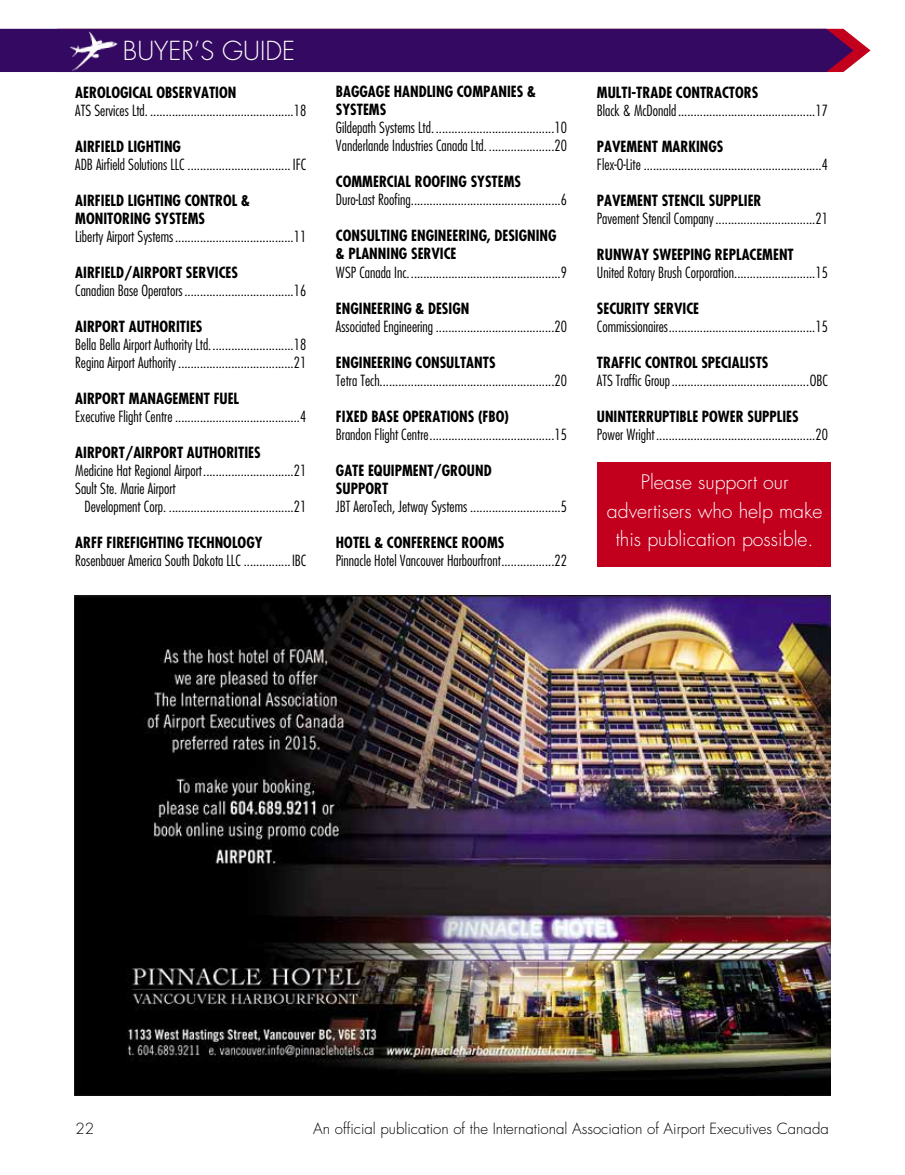
<style>
.page{position:relative;width:905px;height:1175px;background:#fff}
.page>*{position:absolute;margin:0;border:0;box-sizing:border-box;transform-origin:0 0}
.t1{font:300 25.5px "Futura";color:#fff}
.t2{font:300 19.5px/28.5px "Futura";color:#fff;text-align:center}
.t3{font:300 condensed 15px/18px "Futura";color:#000}
.t4{font:700 condensed 15px/18px "Futura";color:#000}
.t5{font:300 15px "Futura";color:#000}
</style>
<div class="page">
<img style="left:74px;top:595px;width:756px;height:500px">
<div style="left:0;top:29px;width:870px;height:43px;background:#340962"></div>
<img style="left:66px;top:28px;width:55px;height:44px">
<div style="left:597px;top:462px;width:233px;height:105px;background:#c2001e"></div>
<h1 class="t1" style="left:123px;top:35px;width:173px">BUYER’S GUIDE</h1>
<p class="t4" style="left:75px;top:83px;width:163px">AEROLOGICAL OBSERVATION</p>
<p class="t3" style="left:75px;top:101px;width:233px">ATS Services Ltd. ..............................................18</p>
<p class="t4" style="left:75px;top:137px;width:107px">AIRFIELD LIGHTING</p>
<p class="t3" style="left:75px;top:155px;width:233px">ADB Airfield Solutions LLC ................................. IFC</p>
<p class="t4" style="left:75px;top:191px;width:176px">AIRFIELD LIGHTING CONTROL &amp;<br>MONITORING SYSTEMS</p>
<p class="t3" style="left:75px;top:227px;width:233px">Liberty Airport Systems ......................................11</p>
<p class="t4" style="left:75px;top:263px;width:164px">AIRFIELD/AIRPORT SERVICES</p>
<p class="t3" style="left:75px;top:281px;width:233px">Canadian Base Operators ...................................16</p>
<p class="t4" style="left:75px;top:317px;width:129px">AIRPORT AUTHORITIES</p>
<p class="t3" style="left:75px;top:335px;width:233px">Bella Bella Airport Authority Ltd. ..........................18<br>Regina Airport Authority .....................................21</p>
<p class="t4" style="left:75px;top:389px;width:165px">AIRPORT MANAGEMENT FUEL</p>
<p class="t3" style="left:75px;top:407px;width:233px">Executive Flight Centre ........................................4</p>
<p class="t4" style="left:75px;top:443px;width:187px">AIRPORT/AIRPORT AUTHORITIES</p>
<p class="t3" style="left:75px;top:461px;width:233px">Medicine Hat Regional Airport .............................21<br>Sault Ste. Marie Airport</p>
<p class="t3" style="left:85px;top:497px;width:223px">Development Corp. ........................................21</p>
<p class="t4" style="left:75px;top:533px;width:189px">ARFF FIREFIGHTING TECHNOLOGY</p>
<p class="t3" style="left:75px;top:551px;width:232px">Rosenbauer America South Dakota LLC ...............IBC</p>
<p class="t4" style="left:336px;top:83px;width:201px">BAGGAGE HANDLING COMPANIES &amp;<br>SYSTEMS</p>
<p class="t3" style="left:336px;top:119px;width:233px">Gildepath Systems Ltd. ......................................10<br>Vanderlande Industries Canada Ltd. .....................20</p>
<p class="t4" style="left:336px;top:173px;width:187px">COMMERCIAL ROOFING SYSTEMS</p>
<p class="t3" style="left:336px;top:191px;width:233px">Duro-Last Roofing ................................................6</p>
<p class="t4" style="left:336px;top:227px;width:222px">CONSULTING ENGINEERING, DESIGNING &amp; PLANNING SERVICE</p>
<p class="t3" style="left:336px;top:263px;width:233px">WSP Canada Inc. ................................................9</p>
<p class="t4" style="left:336px;top:299px;width:135px">ENGINEERING &amp; DESIGN</p>
<p class="t3" style="left:336px;top:317px;width:233px">Associated Engineering ......................................20</p>
<p class="t4" style="left:336px;top:353px;width:161px">ENGINEERING CONSULTANTS</p>
<p class="t3" style="left:336px;top:371px;width:233px">Tetra Tech........................................................20</p>
<p class="t4" style="left:336px;top:407px;width:174px">FIXED BASE OPERATIONS (FBO)</p>
<p class="t3" style="left:336px;top:425px;width:233px">Brandon Flight Centre ........................................15</p>
<p class="t4" style="left:336px;top:461px;width:157px">GATE EQUIPMENT/GROUND<br>SUPPORT</p>
<p class="t3" style="left:336px;top:497px;width:233px">JBT AeroTech, Jetway Systems .............................5</p>
<p class="t4" style="left:336px;top:533px;width:170px">HOTEL &amp; CONFERENCE ROOMS</p>
<p class="t3" style="left:336px;top:551px;width:233px">Pinnacle Hotel Vancouver Harbourfront .................22</p>
<p class="t4" style="left:597px;top:83px;width:163px">MULTI-TRADE CONTRACTORS</p>
<p class="t3" style="left:597px;top:101px;width:233px">Black &amp; McDonald ............................................17</p>
<p class="t4" style="left:597px;top:137px;width:128px">PAVEMENT MARKINGS</p>
<p class="t3" style="left:597px;top:155px;width:233px">Flex-O-Lite .........................................................4</p>
<p class="t4" style="left:597px;top:191px;width:166px">PAVEMENT STENCIL SUPPLIER</p>
<p class="t3" style="left:597px;top:209px;width:233px">Pavement Stencil Company ................................21</p>
<p class="t4" style="left:597px;top:245px;width:198px">RUNWAY SWEEPING REPLACEMENT</p>
<p class="t3" style="left:597px;top:263px;width:233px">United Rotary Brush Corporation ..........................15</p>
<p class="t4" style="left:597px;top:299px;width:104px">SECURITY SERVICE</p>
<p class="t3" style="left:597px;top:317px;width:233px">Commissionaires ...............................................15</p>
<p class="t4" style="left:597px;top:353px;width:173px">TRAFFIC CONTROL SPECIALISTS</p>
<p class="t3" style="left:597px;top:371px;width:233px">ATS Traffic Group ............................................OBC</p>
<p class="t4" style="left:597px;top:407px;width:203px">UNINTERRUPTIBLE POWER SUPPLIES</p>
<p class="t3" style="left:597px;top:425px;width:233px">Power Wright ...................................................20</p>
<h2 class="t2" style="left:607px;top:468px;width:217px">Please support our advertisers who help make this publication possible.</h2>
<p class="t5" style="left:75px;top:1118px;width:20px">22</p>
<p class="t5" style="left:313px;top:1118px;width:517px">An official publication of the International Association of Airport Executives Canada</p>
</div>
